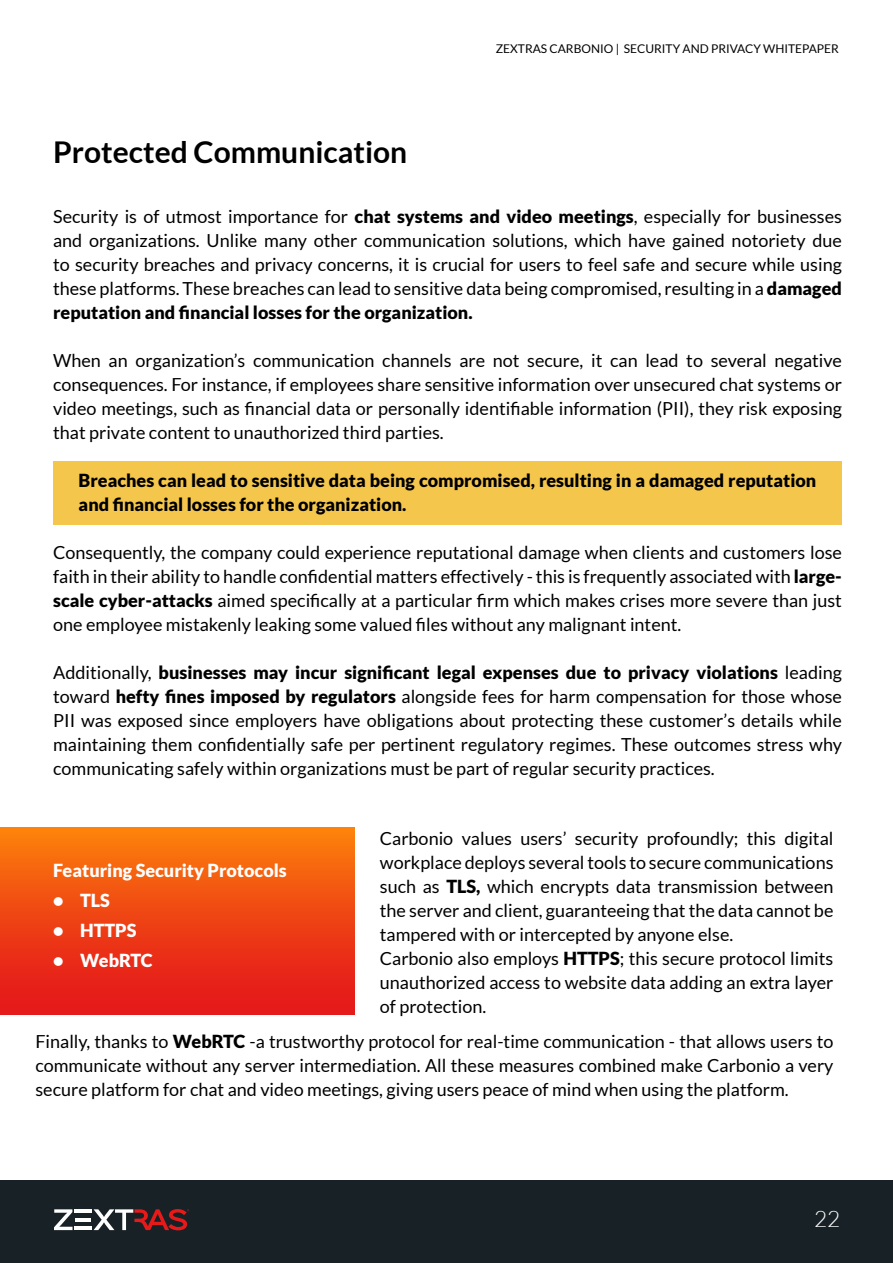
<style>
.page{position:relative;width:893px;height:1263px;background:#fff}
.page>*{position:absolute;margin:0;border:0;box-sizing:border-box;transform-origin:0 0}
.t1{font:700 30px "Lato";color:#000}
.t2{font:300 22.5px "Lato";color:#fff}
.t3{font:18px/24px "Lato";color:#000;text-align:justify}
.t4{font:900 18px/24px "Lato";color:#000}
.t5{font:900 18px "Lato";color:#fff}
.t6{font:12px "Lato";color:#020203}
.s1{color:#000}
.s2{font-weight:900}
</style>
<div class="page">
<div style="left:0;top:1180px;width:893px;height:83px;background:#182126"></div>
<svg style="left:54px;top:1209px;width:19px;height:21px"></svg>
<hr style="left:75px;top:1218px;width:16px;height:3px;background:#fff">
<hr style="left:75px;top:1227px;width:17px;height:3px;background:#fff">
<hr style="left:75px;top:1209px;width:17px;height:4px;background:#fff">
<svg style="left:94px;top:1209px;width:95px;height:21px"></svg>
<div style="left:0;top:827px;width:354px;height:187px;background:linear-gradient(to bottom,#fc7e0c,#e20f1c)"></div>
<div style="left:53px;top:461px;width:789px;height:64px;background:#f4c64c"></div>
<h1 class="t1" style="left:53px;top:135px;width:356px">Protected Communication</h1>
<p class="t6" style="left:496px;top:42px;width:345px"><span class="s1">ZEXTRAS CARBON</span>IO | SECURITY AND PRIVACY WHITEPAPER</p>
<p class="t3" style="left:53px;top:205px;width:790px">Security is of utmost importance for <span class="s2">chat systems and video meetings</span>, especially for businesses and organizations. Unlike many other communication solutions, which have gained notoriety due to security breaches and privacy concerns, it is crucial for users to feel safe and secure while using these platforms. These breaches can lead to sensitive data being compromised, resulting in a <span class="s2">damaged reputation and financial losses for the organization.</span></p>
<p class="t3" style="left:53px;top:349px;width:790px">When an organization’s communication channels are not secure, it can lead to several negative consequences. For instance, if employees share sensitive information over unsecured chat systems or video meetings, such as financial data or personally identifiable information (PII), they risk exposing that private content to unauthorized third parties.</p>
<p class="t4" style="left:79px;top:468px;width:739px">Breaches can lead to sensitive data being compromised, resulting in a damaged reputation and financial losses for the organization.</p>
<p class="t3" style="left:53px;top:541px;width:790px">Consequently, the company could experience reputational damage when clients and customers lose faith in their ability to handle confidential matters effectively - this is frequently associated with <span class="s2">large&shy;scale cyber-attacks</span> aimed specifically at a particular firm which makes crises more severe than just one employee mistakenly leaking some valued files without any malignant intent.</p>
<p class="t3" style="left:53px;top:661px;width:790px">Additionally, <span class="s2">businesses may incur significant legal expenses due to privacy violations</span> leading toward <span class="s2">hefty fines imposed by regulators</span> alongside fees for harm compensation for those whose PII was exposed since employers have obligations about protecting these customer’s details while maintaining them confidentially safe per pertinent regulatory regimes. These outcomes stress why communicating safely within organizations must be part of regular security practices.</p>
<p class="t3" style="left:380px;top:826px;width:455px;text-align:left">Carbonio values users’ security profoundly; this digital workplace deploys several tools to secure communications such as <span class="s2">TLS,</span> which encrypts data transmission between the server and client, guaranteeing that the data cannot be tampered with or intercepted by anyone else.<br>Carbonio also employs <span class="s2">HTTPS</span>; this secure protocol limits unauthorized access to website data adding an extra layer of protection.</p>
<p class="t3" style="left:35px;top:1029px;width:799px">Finally, thanks to <span class="s2">WebRTC</span> -a trustworthy protocol for real-time communication - that allows users to communicate without any server intermediation. All these measures combined make Carbonio a very secure platform for chat and video meetings, giving users peace of mind when using the platform.</p>
<p class="t5" style="left:53px;top:860px;width:235px">Featuring Security Protocols</p>
<p class="t5" style="left:53px;top:890px;width:58px">• TLS</p>
<p class="t5" style="left:53px;top:920px;width:85px">• HTTPS</p>
<p class="t5" style="left:53px;top:950px;width:101px">• WebRTC</p>
<p class="t2" style="left:814px;top:1207px;width:28px">22</p>
</div>
